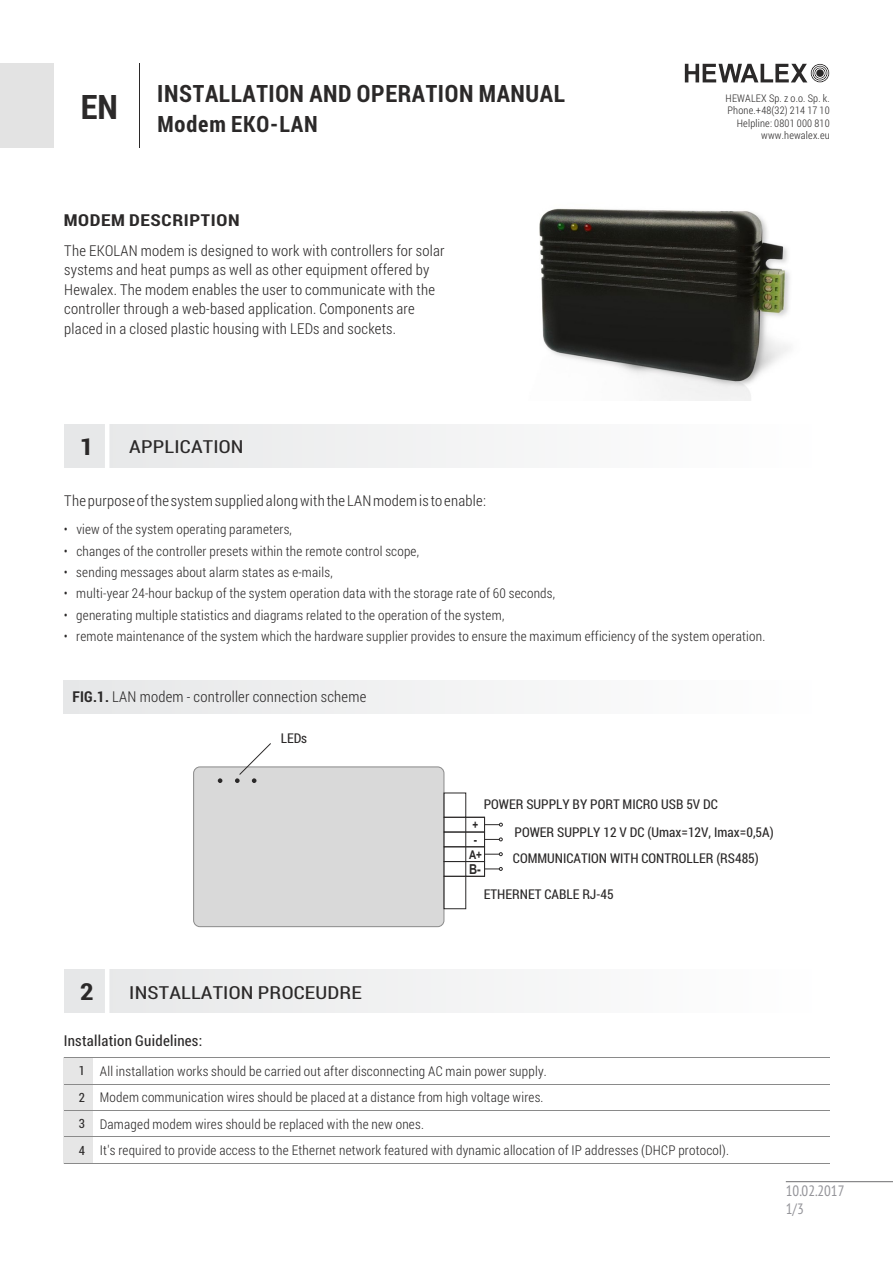
<style>
.page{position:relative;width:893px;height:1263px;background:#fff}
.page>*{position:absolute;margin:0;border:0;box-sizing:border-box;transform-origin:0 0}
.t1{font:700 33.75px "Roboto Condensed";color:#2b2929}
.t2{font:700 23.85px "Roboto Condensed";letter-spacing:.025em;color:#2b2929}
.t3{font:700 23.55px "Roboto Condensed";color:#2b2929;scale:1.16 1}
.t4{font:700 22.5px "Roboto Condensed";letter-spacing:.04em;color:#2b2929}
.t5{font:18px "Roboto Condensed";letter-spacing:.01em;color:#2b2929;scale:1.16 1}
.t6{font:700 16.5px "Roboto Condensed";letter-spacing:.035em;color:#2b2929;scale:1.16 1}
.t7{font:300 15px/19.5px "Roboto Condensed";letter-spacing:.015em;color:#2b2929}
.t8{font:15px "Roboto Condensed";letter-spacing:.015em;color:#2b2929}
.t9{font:condensed 15px/18px "PT Sans";color:#949499}
.t10{font:700 13.8px "Arial Narrow";color:#2b2929}
.t11{font:300 13.5px/26.2px "Roboto Condensed";letter-spacing:.015em;color:#2b2929}
.t12{font:13.5px "Roboto Condensed";color:#2b2929}
.t13{font:12.75px/26.7px "Roboto Condensed";color:#2b2929;text-align:justify}
.t14{font:700 12.15px "Arial Narrow";color:#2b2929}
.t15{font:300 10.5px/12.3px "Roboto Condensed";letter-spacing:.015em;color:#2b2929;text-align:right}
.s1{font-weight:700}
</style>
<div class="page">
<div style="left:64px;top:680px;width:765px;height:33px;background:#f3f3f4"></div>
<div style="left:64px;top:425px;width:765px;height:42px;background:#f3f3f4"></div>
<hr style="left:786px;top:1181px;width:107px;height:1px;background:#6e6e70">
<img style="left:539px;top:208px;width:251px;height:192px">
<hr style="left:139px;top:64px;width:1px;height:84px;background:#2b2929">
<div style="left:0;top:64px;width:53px;height:84px;background:#e3e3e3"></div>
<hr style="left:105px;top:421px;width:4px;height:53px;background:#fff">
<svg style="left:685px;top:64px;width:144px;height:18px"></svg>
<div style="left:816px;top:69px;width:8px;height:8px;background:#2b2929;border-radius:50%"></div>
<div style="left:193px;top:766px;width:251px;height:161px;background:#d9d9d9;border:1px solid #8a8a8a;border-radius:6px"></div>
<svg style="left:218px;top:778px;width:4px;height:5px"></svg>
<svg style="left:485px;top:852px;width:17px;height:4px"></svg>
<svg style="left:485px;top:838px;width:17px;height:3px"></svg>
<svg style="left:485px;top:823px;width:18px;height:3px"></svg>
<svg style="left:485px;top:867px;width:17px;height:3px"></svg>
<div style="left:444px;top:832px;width:41px;height:15px;border:1px solid #2b2929"></div>
<div style="left:444px;top:861px;width:41px;height:15px;border:1px solid #2b2929"></div>
<div style="left:444px;top:817px;width:41px;height:15px;border:1px solid #2b2929"></div>
<svg style="left:235px;top:743px;width:37px;height:40px"></svg>
<div style="left:444px;top:876px;width:22px;height:33px;border:1px solid #2b2929"></div>
<div style="left:444px;top:793px;width:22px;height:24px;border:1px solid #2b2929"></div>
<div style="left:64px;top:970px;width:765px;height:42px;background:#f3f3f4"></div>
<hr style="left:105px;top:966px;width:4px;height:53px;background:#fff">
<div style="left:64px;top:1057px;width:29px;height:107px;background:#e6e6e6"></div>
<hr style="left:64px;top:1084px;width:765px;height:1px;background:#8a8a8a">
<hr style="left:64px;top:1057px;width:765px;height:1px;background:#8a8a8a">
<hr style="left:64px;top:1136px;width:765px;height:1px;background:#8a8a8a">
<hr style="left:64px;top:1110px;width:765px;height:1px;background:#8a8a8a">
<hr style="left:64px;top:1163px;width:765px;height:1px;background:#8a8a8a">
<h1 class="t1" style="left:81px;top:84px;width:39px">EN</h1>
<h2 class="t2" style="left:157px;top:77px;width:409px">INSTALLATION AND OPERATION MANUAL</h2>
<h3 class="t4" style="left:157px;top:109px;width:162px">Modem EKO-LAN</h3>
<p class="t6" style="left:64px;top:208px;width:153px">MODEM DESCRIPTION</p>
<p class="t7" style="left:64px;top:240px;width:382px">The EKOLAN modem is designed to work with controllers for solar systems and heat pumps as well as other equipment offered by Hewalex. The modem enables the user to communicate with the controller through a web-based application. Components are placed in a closed plastic housing with LEDs and sockets.</p>
<h3 class="t3" style="left:80px;top:430px;width:13px">1</h3>
<h3 class="t5" style="left:129px;top:435px;width:100px">APPLICATION</h3>
<p class="t15" style="left:726px;top:92px;width:106px">HEWALEX Sp. z o.o. Sp. k.<br>Phone.+48(32) 214 17 10<br>Helpline: 0801 000 810 www.hewalex.eu</p>
<p class="t7" style="left:64px;top:491px;width:423px">The purpose of the system supplied along with the LAN modem is to enable:</p>
<p class="t11" style="left:64px;top:516px;width:230px">• view of the system operating parameters,</p>
<p class="t11" style="left:64px;top:537px;width:357px">• changes of the controller presets within the remote control scope,</p>
<p class="t11" style="left:64px;top:558px;width:270px">• sending messages about alarm states as e-mails,</p>
<p class="t11" style="left:64px;top:580px;width:493px">• multi-year 24-hour backup of the system operation data with the storage rate of 60 seconds,</p>
<p class="t11" style="left:64px;top:601px;width:442px">• generating multiple statistics and diagrams related to the operation of the system,</p>
<p class="t11" style="left:64px;top:622px;width:703px">• remote maintenance of the system which the hardware supplier provides to ensure the maximum efficiency of the system operation.</p>
<p class="t7" style="left:72px;top:687px;width:295px"><span class="s1">FIG.1.</span> LAN modem - controller connection scheme</p>
<p class="t12" style="left:281px;top:729px;width:28px">LEDs</p>
<p class="t12" style="left:484px;top:795px;width:236px">POWER SUPPLY BY PORT MICRO USB 5V DC</p>
<p class="t14" style="left:473px;top:820px;width:7px">+</p>
<p class="t14" style="left:469px;top:850px;width:14px">A+</p>
<p class="t10" style="left:469px;top:864px;width:13px">B-</p>
<p class="t14" style="left:474px;top:835px;width:5px">-</p>
<p class="t12" style="left:515px;top:822px;width:261px">POWER SUPPLY 12 V DC (Umax=12V, Imax=0,5A)</p>
<p class="t12" style="left:513px;top:849px;width:247px">COMMUNICATION WITH CONTROLLER (RS485)</p>
<p class="t12" style="left:484px;top:885px;width:131px">ETHERNET CABLE RJ-45</p>
<h3 class="t3" style="left:80px;top:975px;width:13px">2</h3>
<h3 class="t5" style="left:129px;top:980px;width:202px">INSTALLATION PROCEUDRE</h3>
<p class="t8" style="left:64px;top:1030px;width:140px">Installation Guidelines:</p>
<p class="t11" style="left:100px;top:1058px;width:631px">All installation works should be carried out after disconnecting AC main power supply.<br>Modem communication wires should be placed at a distance from high voltage wires.<br>Damaged modem wires should be replaced with the new ones.<br>It's required to provide access to the Ethernet network featured with dynamic allocation of IP addresses (DHCP protocol).</p>
<p class="t13" style="left:79px;top:1056px;width:8px">1<br>2<br>3<br>4</p>
<p class="t9" style="left:786px;top:1183px;width:60px">10.02.2017<br>1/3</p>
</div>
